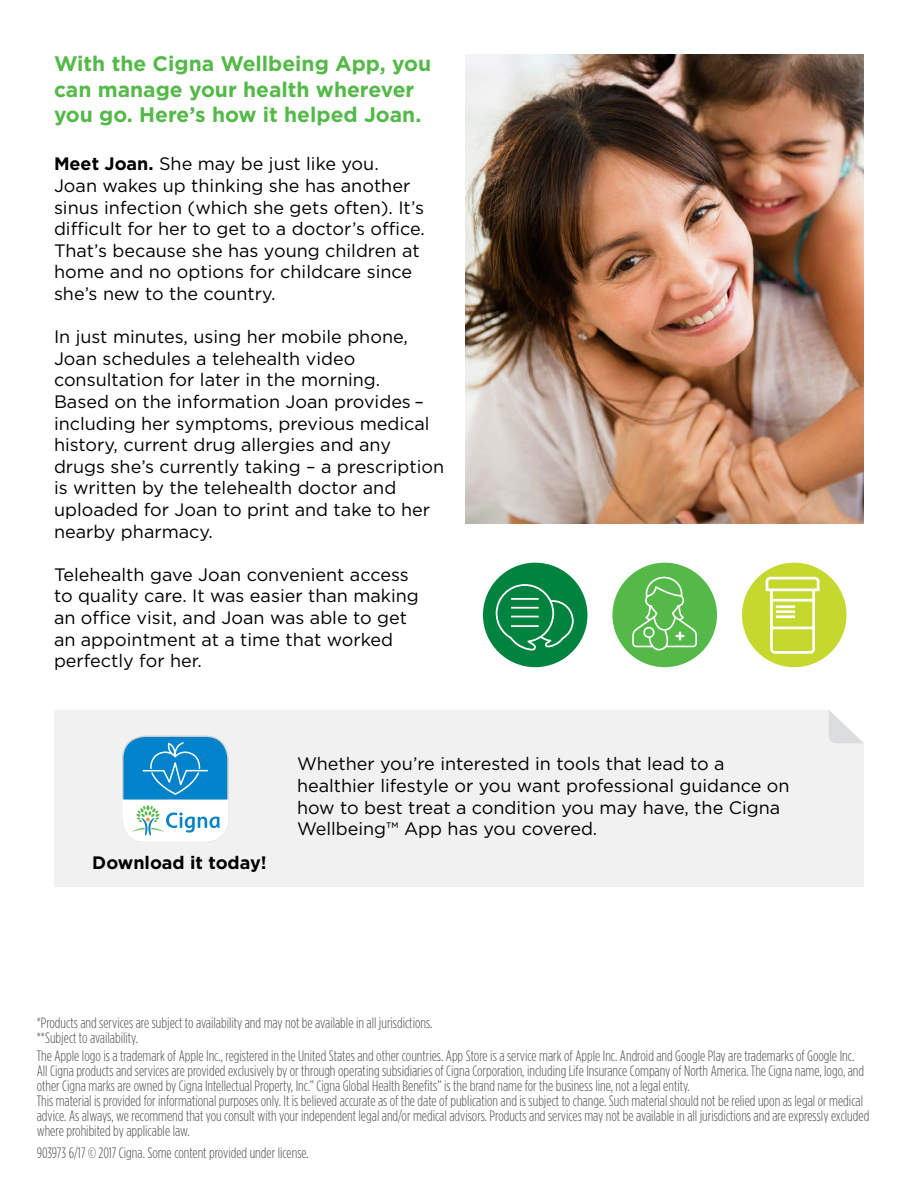
<style>
.page{position:relative;width:918px;height:1188px;background:#fff}
.page>*{position:absolute;margin:0;border:0;box-sizing:border-box;transform-origin:0 0}
.t1{font:700 21px/25.2px "Gotham";color:#54b948}
.t2{font:18px/21.6px "Gotham";color:#000}
.t3{font:700 18px "Gotham";color:#000}
.t4{font:300 15px/15px "Gotham Condensed";color:#4d4d4f}
.s1{font-weight:700}
</style>
<div class="page">
<div style="left:54px;top:710px;width:810px;height:177px;background:#f1f1f2"></div>
<img style="left:465px;top:54px;width:399px;height:470px">
<svg style="left:829px;top:710px;width:35px;height:33px"></svg>
<div style="left:123px;top:736px;width:105px;height:105px;background:#0083ca;border-radius:23px"></div>
<svg style="left:122px;top:742px;width:106px;height:100px"></svg>
<div style="left:483px;top:563px;width:104px;height:104px;background:#00833e;border-radius:50%"></div>
<div style="left:612px;top:563px;width:105px;height:104px;background:#54b948;border-radius:50%"></div>
<div style="left:742px;top:563px;width:105px;height:104px;background:#c4d82e;border-radius:50%"></div>
<svg style="left:632px;top:577px;width:65px;height:74px"></svg>
<svg style="left:765px;top:576px;width:55px;height:78px"></svg>
<svg style="left:496px;top:584px;width:78px;height:67px"></svg>
<h1 class="t1" style="left:54px;top:51px;width:379px">With the Cigna Wellbeing App, you can manage your health wherever you go. Here’s how it helped Joan.</h1>
<p class="t2" style="left:54px;top:153px;width:372px"><span class="s1">Meet Joan.</span> She may be just like you.<br>Joan wakes up thinking she has another sinus infection (which she gets often). It’s difficult for her to get to a doctor’s office.<br>That’s because she has young children at home and no options for childcare since she’s new to the country.</p>
<p class="t2" style="left:54px;top:326px;width:392px">In just minutes, using her mobile phone, Joan schedules a telehealth video consultation for later in the morning.<br>Based on the information Joan provides – including her symptoms, previous medical history, current drug allergies and any drugs she’s currently taking – a prescription is written by the telehealth doctor and uploaded for Joan to print and take to her nearby pharmacy.</p>
<p class="t2" style="left:54px;top:563px;width:366px">Telehealth gave Joan convenient access to quality care. It was easier than making an office visit, and Joan was able to get an appointment at a time that worked perfectly for her.</p>
<p class="t3" style="left:92px;top:853px;width:176px">Download it today!</p>
<p class="t2" style="left:297px;top:753px;width:494px">Whether you’re interested in tools that lead to a healthier lifestyle or you want professional guidance on how to best treat a condition you may have, the Cigna Wellbeing™ App has you covered.</p>
<p class="t4" style="left:37px;top:1015px;width:397px">*Products and services are subject to availability and may not be available in all jurisdictions. **Subject to availability.</p>
<p class="t4" style="left:37px;top:1048px;width:834px">The Apple logo is a trademark of Apple Inc., registered in the United States and other countries. App Store is a service mark of Apple Inc. Android and Google Play are trademarks of Google Inc.<br>All Cigna products and services are provided exclusively by or through operating subsidiaries of Cigna Corporation, including Life Insurance Company of North America. The Cigna name, logo, and other Cigna marks are owned by Cigna Intellectual Property, Inc.” Cigna Global Health Benefits” is the brand name for the business line, not a legal entity.<br>This material is provided for informational purposes only. It is believed accurate as of the date of publication and is subject to change. Such material should not be relied upon as legal or medical advice. As always, we recommend that you consult with your independent legal and/or medical advisors. Products and services may not be available in all jurisdictions and are expressly excluded where prohibited by applicable law.</p>
<p class="t4" style="left:37px;top:1146px;width:274px">903973 6/17 © 2017 Cigna. Some content provided under license.</p>
</div>
